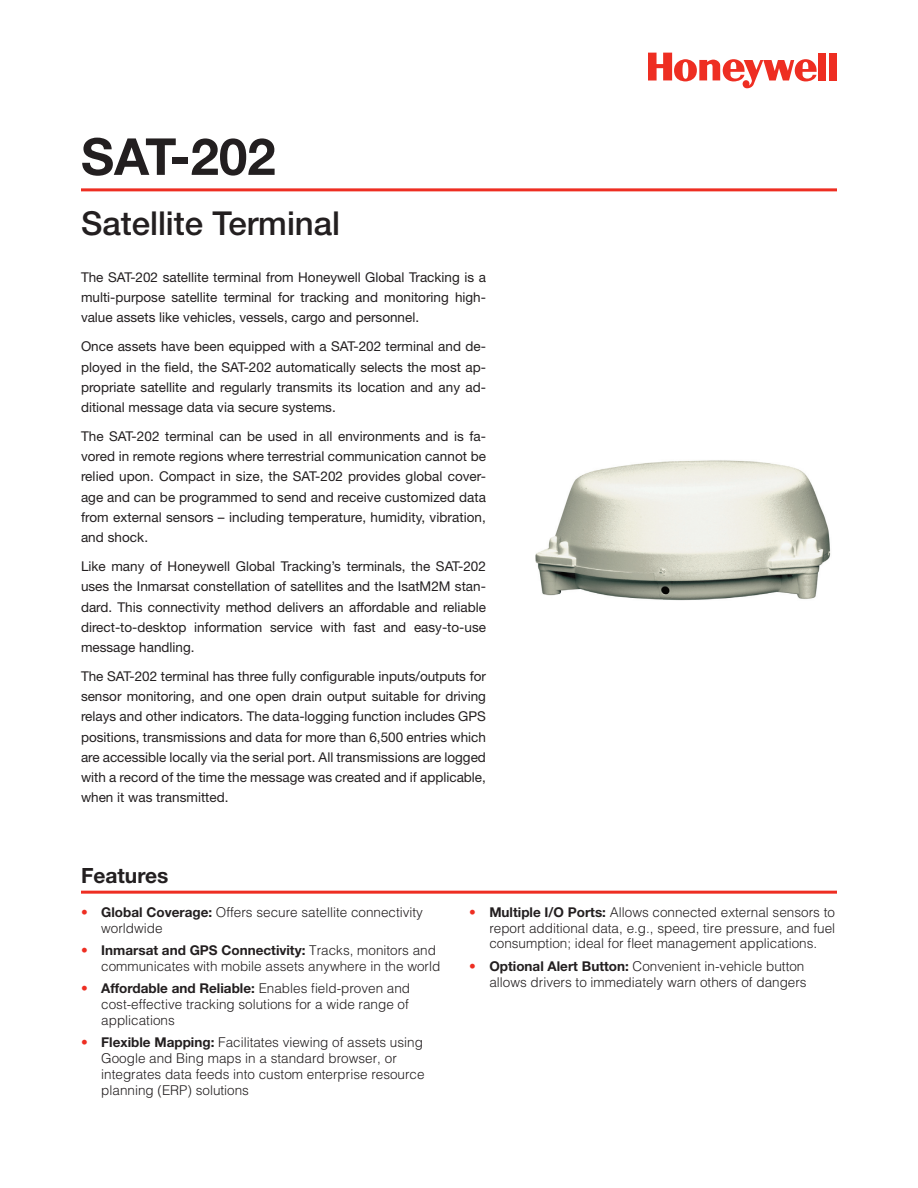
<style>
.page{position:relative;width:918px;height:1188px;background:#fff}
.page>*{position:absolute;margin:0;border:0;box-sizing:border-box;transform-origin:0 0}
.Name{font:700 51px "Helvetica Neue";color:#231f20}
.Description{font:500 33px "Helvetica Neue";color:#231f20}
.Features_subtitle{font:700 21px "Helvetica Neue";color:#231f20}
.Copy{font:13.5px/20.2px "Helvetica Neue";color:#231f20;text-align:justify}
.Features_list{font:300 13.5px/15.8px "Helvetica";color:#231f20}
.s1{color:#ee2e22}
.s2{font-family:"Helvetica Neue";font-weight:700}
</style>
<div class="page">
<div style="left:818px;top:53px;width:8px;height:27px;background:#ee2e22"></div>
<div style="left:829px;top:53px;width:8px;height:27px;background:#ee2e22"></div>
<svg style="left:648px;top:53px;width:169px;height:35px"></svg>
<hr style="left:81px;top:188px;width:756px;height:3px;background:#ee2e22">
<hr style="left:81px;top:891px;width:756px;height:3px;background:#ee2e22">
<img style="left:535px;top:460px;width:296px;height:141px">
<p class="Name" style="left:81px;top:125px;width:196px">SAT-202</p>
<p class="Description" style="left:81px;top:203px;width:261px">Satellite Terminal</p>
<p class="Copy" style="left:81px;top:267px;width:407px">The SAT-202 satellite terminal from Honeywell Global Tracking is a multi-purpose satellite terminal for tracking and monitoring high&shy;value assets like vehicles, vessels, cargo and personnel.</p>
<p class="Copy" style="left:81px;top:336px;width:407px">Once assets have been equipped with a SAT-202 terminal and de&shy;ployed in the field, the SAT-202 automatically selects the most ap&shy;propriate satellite and regularly transmits its location and any ad&shy;ditional message data via secure systems.</p>
<p class="Copy" style="left:81px;top:426px;width:407px">The SAT-202 terminal can be used in all environments and is fa&shy;vored in remote regions where terrestrial communication cannot be relied upon. Compact in size, the SAT-202 provides global cover&shy;age and can be programmed to send and receive customized data from external sensors – including temperature, humidity, vibration, and shock.</p>
<p class="Copy" style="left:81px;top:556px;width:407px">Like many of Honeywell Global Tracking’s terminals, the SAT-202 uses the Inmarsat constellation of satellites and the IsatM2M stan&shy;dard. This connectivity method delivers an affordable and reliable direct-to-desktop information service with fast and easy-to-use message handling.</p>
<p class="Copy" style="left:81px;top:666px;width:407px">The SAT-202 terminal has three fully configurable inputs/outputs for sensor monitoring, and one open drain output suitable for driving relays and other indicators. The data-logging function includes GPS positions, transmissions and data for more than 6,500 entries which are accessible locally via the serial port. All transmissions are logged with a record of the time the message was created and if applicable, when it was transmitted.</p>
<p class="Features_subtitle" style="left:81px;top:863px;width:89px">Features</p>
<p class="Features_list" style="left:101px;top:904px;width:323px;text-indent:-20px"><span class="s1">•</span> <span class="s2">Global Coverage:</span> Offers secure satellite connectivity worldwide</p>
<p class="Features_list" style="left:101px;top:942px;width:341px;text-indent:-20px"><span class="s1">•</span> <span class="s2">Inmarsat and GPS Connectivity:</span> Tracks, monitors and communicates with mobile assets anywhere in the world</p>
<p class="Features_list" style="left:101px;top:980px;width:310px;text-align:justify;text-indent:-20px"><span class="s1">•</span> <span class="s2">Affordable and Reliable:</span> Enables field-proven and cost-effective tracking solutions for a wide range of applications</p>
<p class="Features_list" style="left:101px;top:1034px;width:325px;text-indent:-20px"><span class="s1">•</span> <span class="s2">Flexible Mapping:</span> Facilitates viewing of assets using Google and Bing maps in a standard browser, or integrates data feeds into custom enterprise resource planning (ERP) solutions</p>
<p class="Features_list" style="left:489px;top:904px;width:347px;text-align:justify;text-indent:-20px"><span class="s1">•</span> <span class="s2">Multiple I/O Ports:</span> Allows connected external sensors to report additional data, e.g., speed, tire pressure, and fuel consumption; ideal for fleet management applications.</p>
<p class="Features_list" style="left:469px;top:958px;width:339px;text-align:right"><span class="s1">•</span> <span class="s2">Optional Alert Button:</span> Convenient in-vehicle button allows drivers to immediately warn others of dangers</p>
</div>
